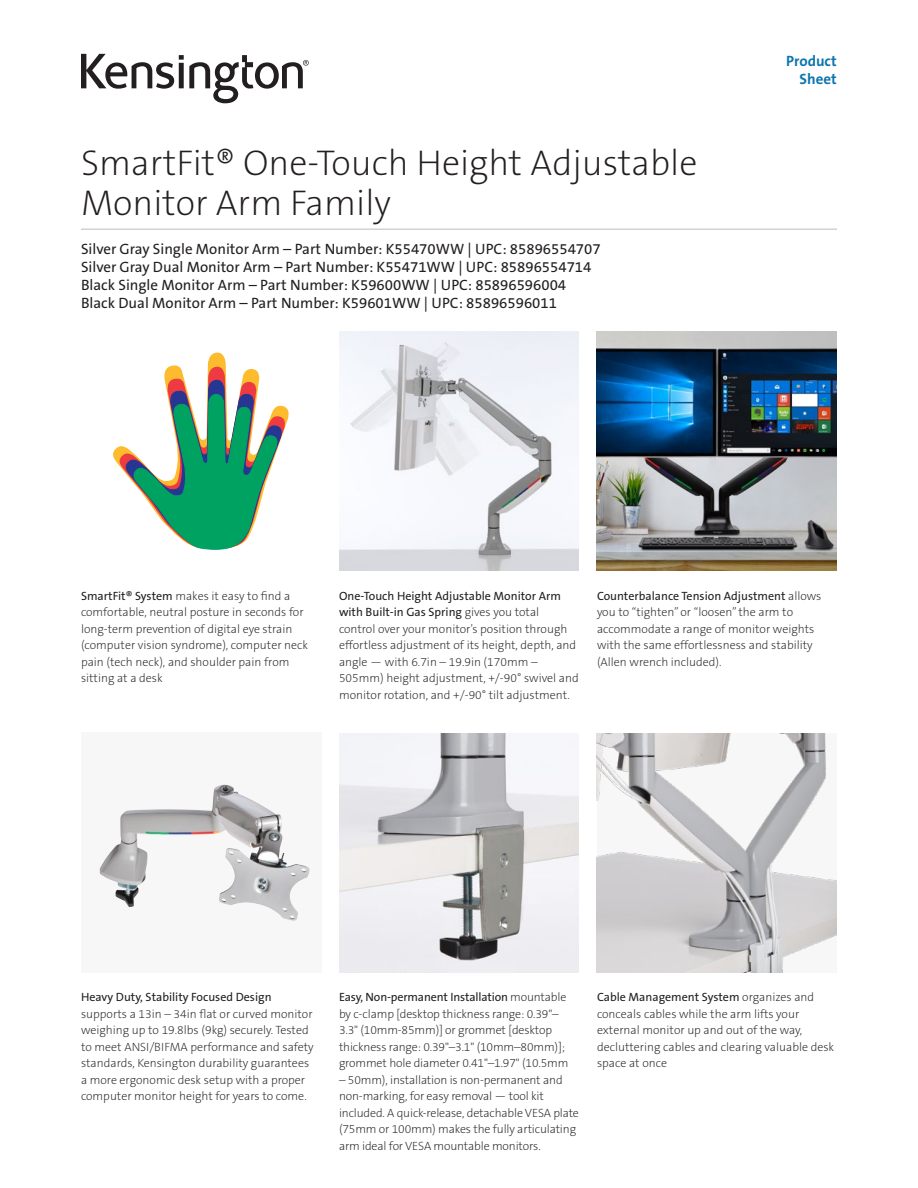
<style>
.page{position:relative;width:918px;height:1188px;background:#fff}
.page>*{position:absolute;margin:0;border:0;box-sizing:border-box;transform-origin:0 0}
.Main_Header{font:36px/40.5px "The Sans KENSINGTON2 XL";color:#231f20}
.Part_No__UPC{font:15px "The Sans KENSINGTON5 Rg";color:#231f20}
.Part_No__UPC-2{font:15px "The Sans KENSINGTON7 Bd";color:#0e76ae}
.Body{font:12px/16.5px "The Sans KENSINGTON2 XL";color:#231f20}
.s1{font-family:"The Sans KENSINGTON5 Rg"}
</style>
<div class="page">
<svg style="left:81px;top:54px;width:228px;height:49px"></svg>
<hr style="left:81px;top:229px;width:756px;height:1px;background:#bcbdc0">
<svg style="left:113px;top:352px;width:176px;height:198px"></svg>
<div style="left:81px;top:733px;width:240px;height:240px;background:#f7f7f8"></div>
<img style="left:99px;top:786px;width:211px;height:135px">
<img style="left:339px;top:331px;width:240px;height:240px">
<img style="left:339px;top:733px;width:240px;height:240px">
<img style="left:597px;top:331px;width:239px;height:240px">
<img style="left:597px;top:733px;width:239px;height:240px">
<p class="Main_Header" style="left:81px;top:143px;width:618px">SmartFit® One-Touch Height Adjustable<br>Monitor Arm Family</p>
<p class="Part_No__UPC" style="left:81px;top:240px;width:521px">Silver Gray Single Monitor Arm – Part Number: K55470WW | UPC: 85896554707</p>
<p class="Part_No__UPC" style="left:81px;top:258px;width:512px">Silver Gray Dual Monitor Arm – Part Number: K55471WW | UPC: 85896554714</p>
<p class="Part_No__UPC" style="left:81px;top:276px;width:487px">Black Single Monitor Arm – Part Number: K59600WW | UPC: 85896596004</p>
<p class="Part_No__UPC" style="left:81px;top:294px;width:478px">Black Dual Monitor Arm – Part Number: K59601WW | UPC: 85896596011</p>
<p class="Part_No__UPC-2" style="left:786px;top:53px;width:52px">Product</p>
<p class="Part_No__UPC-2" style="left:800px;top:71px;width:39px">Sheet</p>
<p class="Body" style="left:81px;top:588px;width:229px"><span class="s1">SmartFit® System</span> makes it easy to find a comfortable, neutral posture in seconds for long-term prevention of digital eye strain (computer vision syndrome), computer neck pain (tech neck), and shoulder pain from sitting at a desk</p>
<p class="Body" style="left:339px;top:588px;width:241px"><span class="s1">One-Touch Height Adjustable Monitor Arm with Built-in Gas Spring</span> gives you total control over your monitor’s position through effortless adjustment of its height, depth, and angle — with 6.7in – 19.9in (170mm – 505mm) height adjustment, +/-90° swivel and monitor rotation, and +/-90° tilt adjustment.</p>
<p class="Body" style="left:597px;top:588px;width:226px"><span class="s1">Counterbalance Tension Adjustment</span> allows you to “tighten” or “loosen” the arm to accommodate a range of monitor weights with the same effortlessness and stability (Allen wrench included).</p>
<p class="Body" style="left:81px;top:989px;width:234px"><span class="s1">Heavy Duty, Stability Focused Design </span>supports a 13in – 34in flat or curved monitor weighing up to 19.8lbs (9kg) securely. Tested to meet ANSI/BIFMA performance and safety standards, Kensington durability guarantees a more ergonomic desk setup with a proper computer monitor height for years to come.</p>
<p class="Body" style="left:339px;top:989px;width:231px"><span class="s1">Easy, Non-permanent Installation</span> mountable by c-clamp [desktop thickness range: 0.39"– 3.3" (10mm-85mm)] or grommet [desktop thickness range: 0.39"–3.1" (10mm–80mm)]; grommet hole diameter 0.41"–1.97" (10.5mm</p>
<p class="Body" style="left:339px;top:1072px;width:242px">– 50mm), installation is non-permanent and non-marking, for easy removal — tool kit included. A quick-release, detachable VESA plate (75mm or 100mm) makes the fully articulating arm ideal for VESA mountable monitors.</p>
<p class="Body" style="left:597px;top:989px;width:239px"><span class="s1">Cable Management System</span> organizes and conceals cables while the arm lifts your external monitor up and out of the way, decluttering cables and clearing valuable desk space at once</p>
</div>
